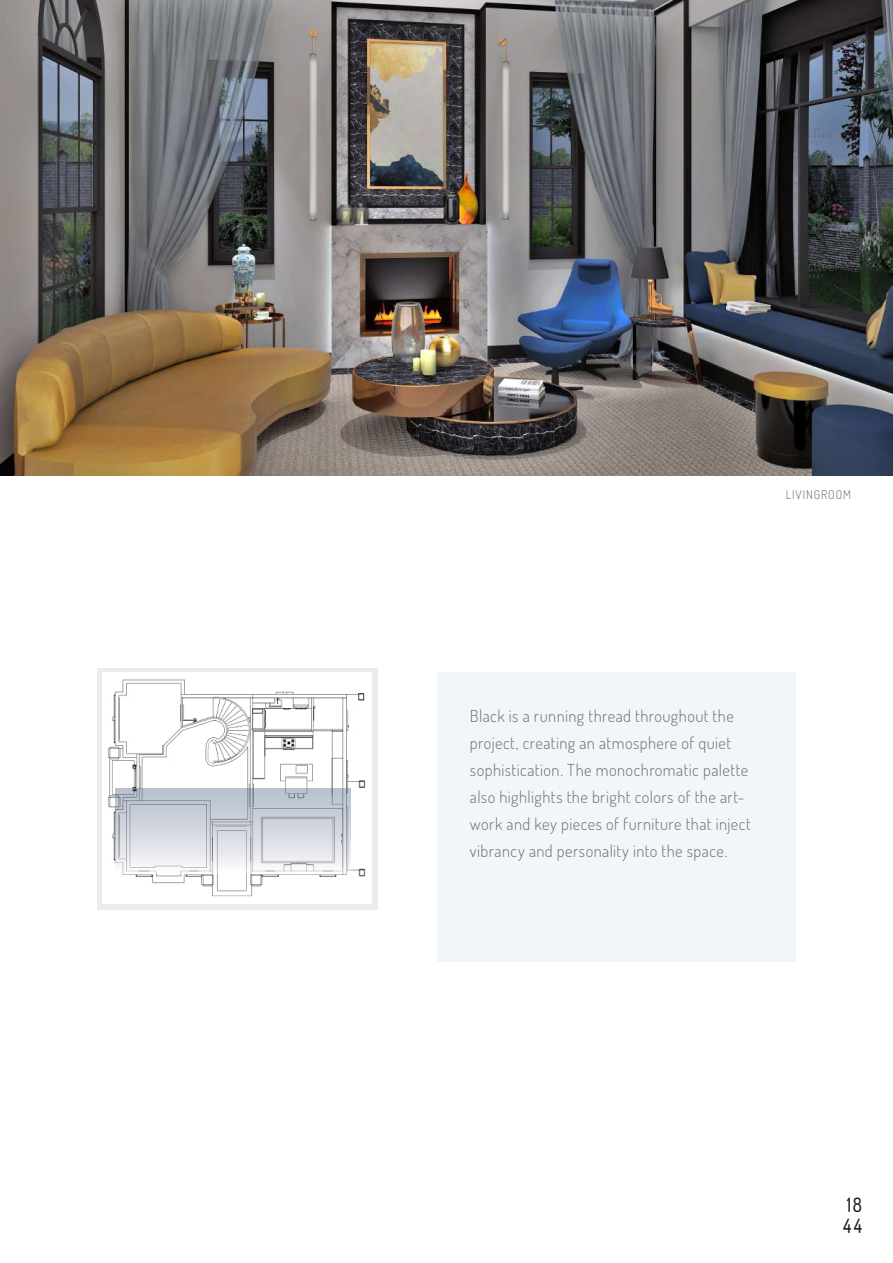
<style>
.page{position:relative;width:893px;height:1263px;background:#fff}
.page>*{position:absolute;margin:0;border:0;box-sizing:border-box;transform-origin:0 0}
.t1{font:500 19.8px/21px "Dosis";color:#231f20;scale:.91 1}
.t2{font:300 16.5px/27px "Dosis";letter-spacing:.025em;color:#717070}
.t3{font:300 12px "Dosis";letter-spacing:.075em;color:#69696c}
</style>
<div class="page">
<div style="left:97px;top:668px;width:281px;height:241px;background:#edeced"></div>
<img style="left:0;top:0;width:893px;height:476px">
<img style="left:102px;top:673px;width:270px;height:230px">
<svg style="left:115px;top:789px;width:236px;height:84px"></svg>
<div style="left:437px;top:673px;width:359px;height:289px;background:#f3f6f8"></div>
<p class="t3" style="left:786px;top:486px;width:67px">LIVINGROOM</p>
<p class="t2" style="left:470px;top:702px;width:282px">Black is a running thread throughout the project, creating an atmosphere of quiet sophistication. The monochromatic palette also highlights the bright colors of the art&shy;work and key pieces of furniture that inject vibrancy and personality into the space.</p>
<p class="t1" style="left:843px;top:1193px;width:22px">18<br>44</p>
</div>
